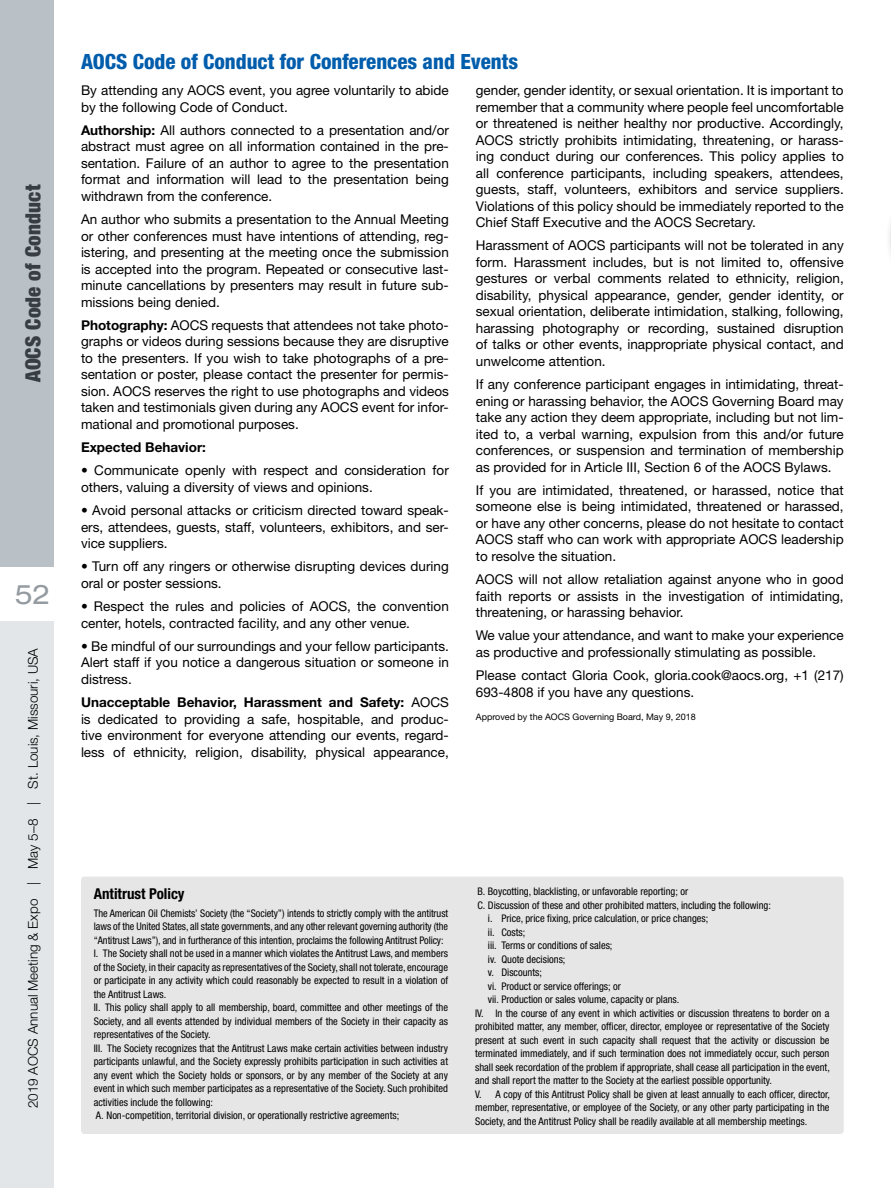
<style>
.page{position:relative;width:891px;height:1188px;background:#fff}
.page>*{position:absolute;margin:0;border:0;box-sizing:border-box;transform-origin:0 0}
.t1{font:expanded 27px "Helvetica Neue LT Std";color:#949ca1}
.t2{font:800 condensed 21px "Helvetica Neue LT Std";color:#005dac}
.t3{font:900 condensed 21px "Helvetica Neue LT Std";letter-spacing:.01em;color:#373d42}
.t4{font:700 condensed 15px "Helvetica Neue LT Std";color:#000}
.t5{font:13.5px/16.5px "Helvetica Neue LT Std";color:#000;text-align:justify}
.t6{font:300 13.5px "Helvetica Neue LT Std";color:#000}
.t7{font:700 13.5px "Helvetica Neue LT Std";color:#000}
.t8{font:condensed 10.5px/13.5px "Helvetica Neue LT Std";color:#000}
.t9{font:9px "Helvetica Neue LT Std";color:#000}
.s1{font-weight:700}
</style>
<div class="page">
<div style="left:0;top:621px;width:54px;height:567px;background:#e2e6e8"></div>
<div style="left:81px;top:877px;width:763px;height:257px;background:#e5e6e5;border-radius:4px"></div>
<div style="left:0;top:0;width:54px;height:567px;background:#bac1c6"></div>
<h2 class="t3" style="left:20px;top:382px;width:199px;rotate:-90deg">AOCS Code of Conduct</h2>
<h1 class="t1" style="left:15px;top:578px;width:37px">52</h1>
<p class="t6" style="left:25px;top:1108px;width:462px;rotate:-90deg">2019 AOCS Annual Meeting &amp; Expo | May 5–8 | St. Louis, Missouri, USA</p>
<h2 class="t2" style="left:81px;top:49px;width:439px">AOCS Code of Conduct for Conferences and Events</h2>
<p class="t5" style="left:81px;top:82px;width:369px">By attending any AOCS event, you agree voluntarily to abide by the following Code of Conduct.</p>
<p class="t5" style="left:81px;top:122px;width:369px"><span class="s1">Authorship:</span> All authors connected to a presentation and/or abstract must agree on all information contained in the pre&shy;sentation. Failure of an author to agree to the presentation format and information will lead to the presentation being withdrawn from the conference.</p>
<p class="t5" style="left:81px;top:211px;width:369px">An author who submits a presentation to the Annual Meeting or other conferences must have intentions of attending, reg&shy;istering, and presenting at the meeting once the submission is accepted into the program. Repeated or consecutive last&shy;minute cancellations by presenters may result in future sub&shy;missions being denied.</p>
<p class="t5" style="left:81px;top:317px;width:369px"><span class="s1">Photography:</span> AOCS requests that attendees not take photo&shy;graphs or videos during sessions because they are disruptive to the presenters. If you wish to take photographs of a pre&shy;sentation or poster, please contact the presenter for permis&shy;sion. AOCS reserves the right to use photographs and videos taken and testimonials given during any AOCS event for infor&shy;mational and promotional purposes.</p>
<p class="t7" style="left:81px;top:439px;width:127px">Expected Behavior:</p>
<p class="t5" style="left:81px;top:462px;width:369px">• Communicate openly with respect and consideration for others, valuing a diversity of views and opinions.</p>
<p class="t5" style="left:81px;top:502px;width:369px">• Avoid personal attacks or criticism directed toward speak&shy;ers, attendees, guests, staff, volunteers, exhibitors, and ser&shy;vice suppliers.</p>
<p class="t5" style="left:81px;top:558px;width:369px">• Turn off any ringers or otherwise disrupting devices during oral or poster sessions.</p>
<p class="t5" style="left:81px;top:598px;width:369px">• Respect the rules and policies of AOCS, the convention center, hotels, contracted facility, and any other venue.</p>
<p class="t5" style="left:81px;top:638px;width:369px">• Be mindful of our surroundings and your fellow participants.<br>Alert staff if you notice a dangerous situation or someone in distress.</p>
<p class="t5" style="left:81px;top:694px;width:369px"><span class="s1">Unacceptable Behavior, Harassment and Safety:</span> AOCS is dedicated to providing a safe, hospitable, and produc&shy;tive environment for everyone attending our events, regard&shy;less of ethnicity, religion, disability, physical appearance,</p>
<p class="t5" style="left:476px;top:82px;width:369px">gender, gender identity, or sexual orientation. It is important to remember that a community where people feel uncomfortable or threatened is neither healthy nor productive. Accordingly, AOCS strictly prohibits intimidating, threatening, or harass&shy;ing conduct during our conferences. This policy applies to all conference participants, including speakers, attendees, guests, staff, volunteers, exhibitors and service suppliers.<br>Violations of this policy should be immediately reported to the Chief Staff Executive and the AOCS Secretary.</p>
<p class="t5" style="left:476px;top:237px;width:369px">Harassment of AOCS participants will not be tolerated in any form. Harassment includes, but is not limited to, offensive gestures or verbal comments related to ethnicity, religion, disability, physical appearance, gender, gender identity, or sexual orientation, deliberate intimidation, stalking, following, harassing photography or recording, sustained disruption of talks or other events, inappropriate physical contact, and unwelcome attention.</p>
<p class="t5" style="left:476px;top:376px;width:369px">If any conference participant engages in intimidating, threat&shy;ening or harassing behavior, the AOCS Governing Board may take any action they deem appropriate, including but not lim&shy;ited to, a verbal warning, expulsion from this and/or future conferences, or suspension and termination of membership as provided for in Article III, Section 6 of the AOCS Bylaws.</p>
<p class="t5" style="left:476px;top:482px;width:369px">If you are intimidated, threatened, or harassed, notice that someone else is being intimidated, threatened or harassed, or have any other concerns, please do not hesitate to contact AOCS staff who can work with appropriate AOCS leadership to resolve the situation.</p>
<p class="t5" style="left:476px;top:571px;width:369px">AOCS will not allow retaliation against anyone who in good faith reports or assists in the investigation of intimidating, threatening, or harassing behavior.</p>
<p class="t5" style="left:476px;top:627px;width:369px">We value your attendance, and want to make your experience as productive and professionally stimulating as possible.</p>
<p class="t5" style="left:476px;top:667px;width:369px">Please contact Gloria Cook, gloria.cook@aocs.org, +1 (217)<br>693-4808 if you have any questions.</p>
<p class="t9" style="left:476px;top:711px;width:221px">Approved by the AOCS Governing Board, May 9, 2018</p>
<p class="t4" style="left:94px;top:884px;width:92px">Antitrust Policy</p>
<p class="t8" style="left:94px;top:906px;width:356px">The American Oil Chemists’ Society (the “Society”) intends to strictly comply with the antitrust laws of the United States, all state governments, and any other relevant governing authority (the “Antitrust Laws”), and in furtherance of this intention, proclaims the following Antitrust Policy:<br>I. The Society shall not be used in a manner which violates the Antitrust Laws, and members of the Society, in their capacity as representatives of the Society, shall not tolerate, encourage or participate in any activity which could reasonably be expected to result in a violation of the Antitrust Laws.<br>II. This policy shall apply to all membership, board, committee and other meetings of the Society, and all events attended by individual members of the Society in their capacity as representatives of the Society.<br>III. The Society recognizes that the Antitrust Laws make certain activities between industry participants unlawful, and the Society expressly prohibits participation in such activities at any event which the Society holds or sponsors, or by any member of the Society at any event in which such member participates as a representative of the Society. Such prohibited activities include the following:<br>A. Non-competition, territorial division, or operationally restrictive agreements;</p>
<p class="t8" style="left:477px;top:885px;width:212px">B. Boycotting, blacklisting, or unfavorable reporting; or</p>
<p class="t8" style="left:477px;top:898px;width:295px">C. Discussion of these and other prohibited matters, including the following:</p>
<p class="t8" style="left:488px;top:912px;width:222px">i. Price, price fixing, price calculation, or price changes;</p>
<p class="t8" style="left:488px;top:925px;width:39px">ii. Costs;</p>
<p class="t8" style="left:488px;top:939px;width:126px">iii. Terms or conditions of sales;</p>
<p class="t8" style="left:488px;top:952px;width:79px">iv. Quote decisions;</p>
<p class="t8" style="left:488px;top:966px;width:56px">v. Discounts;</p>
<p class="t8" style="left:488px;top:979px;width:135px">vi. Product or service offerings; or</p>
<p class="t8" style="left:488px;top:993px;width:193px">vii. Production or sales volume, capacity or plans.</p>
<p class="t8" style="left:475px;top:1006px;width:356px">IV. In the course of any event in which activities or discussion threatens to border on a</p>
<p class="t8" style="left:475px;top:1020px;width:356px">prohibited matter, any member, officer, director, employee or representative of the Society</p>
<p class="t8" style="left:475px;top:1033px;width:356px">present at such event in such capacity shall request that the activity or discussion be</p>
<p class="t8" style="left:475px;top:1047px;width:356px">terminated immediately, and if such termination does not immediately occur, such person</p>
<p class="t8" style="left:475px;top:1060px;width:356px">shall seek recordation of the problem if appropriate, shall cease all participation in the event,</p>
<p class="t8" style="left:475px;top:1074px;width:299px">and shall report the matter to the Society at the earliest possible opportunity.</p>
<p class="t8" style="left:475px;top:1087px;width:356px">V. A copy of this Antitrust Policy shall be given at least annually to each officer, director,</p>
<p class="t8" style="left:475px;top:1101px;width:356px">member, representative, or employee of the Society, or any other party participating in the</p>
<p class="t8" style="left:475px;top:1114px;width:334px">Society, and the Antitrust Policy shall be readily available at all membership meetings.</p>
</div>
